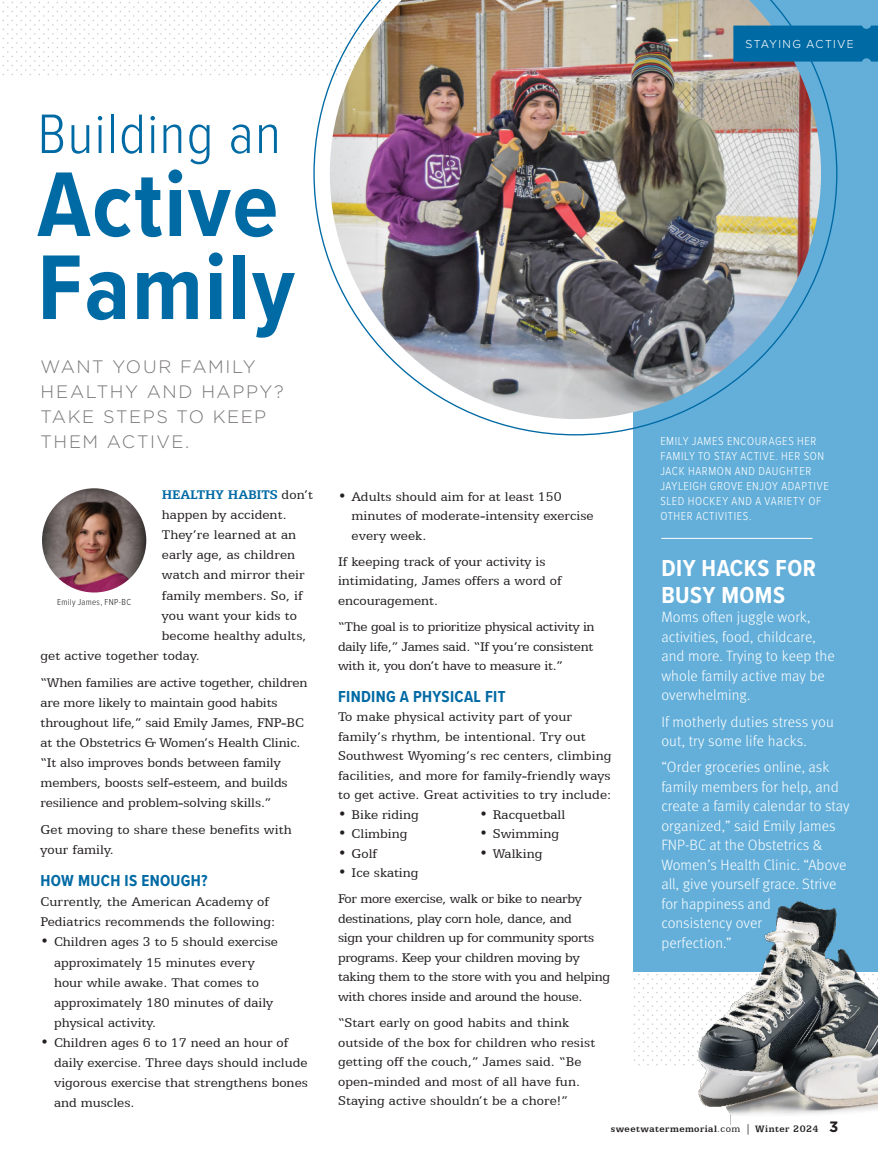
<style>
.page{position:relative;width:878px;height:1161px;background:#fff}
.page>*{position:absolute;margin:0;border:0;box-sizing:border-box;transform-origin:0 0}
.t1{font:700 95.25px/82.9px "Proxima Nova Cond";letter-spacing:.02em;color:#006aa4}
.t2{font:300 57.6px "Proxima Nova Cond";letter-spacing:.02em;color:#006aa4}
.t3{font:700 24px/27px "Proxima Nova Cond";letter-spacing:.02em;color:#fff}
.t4{font:300 18px/24.9px "Gotham";letter-spacing:.09em;color:#797575}
.t5{font:700 16.5px "Proxima Nova Cond";letter-spacing:.02em;color:#006aa4}
.t6{font:300 15px/19.5px "Meta Pro";letter-spacing:.005em;color:#fff}
.t7{font:14.25px/20.1px "Egyptian 505 BT";color:#231f20}
.t8{font:14.25px/19.5px "Egyptian 505 BT";letter-spacing:-.02em;color:#231f20}
.t9{font:700 14.25px "Egyptian 505 BT";letter-spacing:-.01em;color:#006aa4}
.t10{font:300 12px/15px "Proxima Nova Cond";letter-spacing:.05em;color:#fff}
.t11{font:300 12px "Proxima Nova";letter-spacing:.125em;color:#fff}
.t12{font:700 10.5px "Egyptian 505 BT";letter-spacing:.045em;color:#231f20}
.t13{font:300 9px "Proxima Nova Cond";letter-spacing:.035em;color:#231f20}
.s1{font-weight:400;color:#231f20}
.s2{font-family:"Gotham";font-weight:300}
.s3{font-weight:400}
.s4{font-family:"Minion Pro";font-weight:400}
.s5{font-family:"Gotham";font-size:15px}
</style>
<div class="page">
<svg style="left:3px;top:1px;width:307px;height:74px"></svg>
<div style="left:633px;top:0;width:245px;height:971px;background:#63afda"></div>
<img style="left:313px;top:0;width:524px;height:435px">
<img style="left:42px;top:488px;width:104px;height:105px;border-radius:52px">
<img style="left:633px;top:901px;width:245px;height:224px">
<hr style="left:661px;top:538px;width:151px;height:1px;background:#fff">
<div style="left:733px;top:26px;width:145px;height:36px;background:#006aa4"></div>
<p class="t11" style="left:745px;top:35px;width:109px">STAYING ACTIVE</p>
<h2 class="t2" style="left:38px;top:91px;width:245px">Building an</h2>
<h1 class="t1" style="left:38px;top:161px;width:258px">Active<br>Family</h1>
<p class="t4" style="left:40px;top:354px;width:245px">WANT YOUR FAMILY<br>HEALTHY AND HAPPY?<br>TAKE STEPS TO KEEP<br>THEM ACTIVE.</p>
<p class="t9" style="left:162px;top:486px;width:153px">HEALTHY HABITS <span class="s1">don’t</span></p>
<p class="t7" style="left:162px;top:505px;width:126px">happen by accident.</p>
<p class="t7" style="left:162px;top:525px;width:136px">They’re learned at an</p>
<p class="t7" style="left:162px;top:545px;width:135px">early age, as children</p>
<p class="t7" style="left:162px;top:565px;width:144px">watch and mirror their</p>
<p class="t7" style="left:162px;top:585px;width:142px">family members. So, if</p>
<p class="t7" style="left:162px;top:605px;width:137px">you want your kids to</p>
<p class="t7" style="left:162px;top:625px;width:146px">become healthy adults,</p>
<p class="t7" style="left:41px;top:645px;width:161px">get active together today.</p>
<p class="t7" style="left:41px;top:672px;width:268px">“When families are active together, children are more likely to maintain good habits throughout life,” said Emily James, FNP-BC at the Obstetrics &amp; Women’s Health Clinic. “It also improves bonds between family members, boosts self-esteem, and builds resilience and problem-solving skills.”</p>
<p class="t7" style="left:41px;top:819px;width:253px">Get moving to share these benefits with your family.</p>
<p class="t5" style="left:40px;top:869px;width:169px">HOW MUCH IS ENOUGH?</p>
<p class="t7" style="left:40px;top:892px;width:236px">Currently, the American Academy of<br>Pediatrics recommends the following:</p>
<p class="t7" style="left:54px;top:932px;width:225px;text-indent:-13px">• Children ages 3 to 5 should exercise approximately 15 minutes every hour while awake. That comes to approximately 180 minutes of daily physical activity.</p>
<p class="t7" style="left:54px;top:1032px;width:255px;text-indent:-13px">• Children ages 6 to 17 need an hour of daily exercise. Three days should include vigorous exercise that strengthens bones and muscles.</p>
<p class="t13" style="left:57px;top:596px;width:75px">Emily James, FNP-BC</p>
<p class="t7" style="left:351px;top:486px;width:243px;line-height:19.5px;text-indent:-13px">• Adults should aim for at least 150 minutes of moderate-intensity exercise every week.</p>
<p class="t7" style="left:338px;top:552px;width:225px;line-height:19.5px">If keeping track of your activity is intimidating, James offers a word of encouragement.</p>
<p class="t7" style="left:338px;top:617px;width:258px;line-height:19.5px;text-align:justify">“The goal is to prioritize physical activity in daily life,” James said. “If you’re consistent with it, you don’t have to measure it.”</p>
<p class="t5" style="left:338px;top:684px;width:169px">FINDING A PHYSICAL FIT</p>
<p class="t7" style="left:338px;top:707px;width:275px;line-height:19.5px">To make physical activity part of your family’s rhythm, be intentional. Try out Southwest Wyoming’s rec centers, climbing facilities, and more for family-friendly ways to get active. Great activities to try include:</p>
<p class="t7" style="left:338px;top:804px;width:82px">• Bike riding</p>
<p class="t7" style="left:338px;top:823px;width:71px">• Climbing</p>
<p class="t7" style="left:338px;top:843px;width:41px">• Golf</p>
<p class="t7" style="left:338px;top:862px;width:82px">• Ice skating</p>
<p class="t7" style="left:479px;top:804px;width:87px">• Racquetball</p>
<p class="t7" style="left:479px;top:823px;width:81px">• Swimming</p>
<p class="t7" style="left:479px;top:843px;width:64px">• Walking</p>
<p class="t8" style="left:338px;top:889px;width:274px">For more exercise, walk or bike to nearby destinations, play corn hole, dance, and<br>sign your children up for community sports programs. Keep your children moving by taking them to the store with you and helping with chores inside and around the house.</p>
<p class="t7" style="left:338px;top:1013px;width:259px;line-height:19.5px">“Start early on good habits and think outside of the box for children who resist getting off the couch,” James said. “Be open-minded and most of all have fun.<br>Staying active shouldn’t be a chore!”</p>
<p class="t10" style="left:660px;top:433px;width:170px">EMILY JAMES ENCOURAGES HER<br>FAMILY TO STAY ACTIVE. HER SON<br>JACK HARMON AND DAUGHTER<br>JAYLEIGH GROVE ENJOY ADAPTIVE<br>SLED HOCKEY AND A VARIETY OF<br>OTHER ACTIVITIES.</p>
<h3 class="t3" style="left:661px;top:554px;width:156px">DIY HACKS FOR<br>BUSY MOMS</h3>
<p class="t6" style="left:661px;top:607px;width:175px">Moms often juggle work, activities, food, childcare, and more. Trying to keep the whole family active may be overwhelming.</p>
<p class="t6" style="left:661px;top:711px;width:174px">If motherly duties stress you out, try some life hacks.</p>
<p class="t6" style="left:661px;top:757px;width:190px">“Order groceries online, ask family members for help, and create a family calendar to stay organized,” said Emily James<br>FNP-BC at the Obstetrics &amp;<br>Women’s Health Clinic. “Above all, give yourself grace. Strive for happiness and<br>consistency over<br>perfection.”</p>
<p class="t12" style="left:610px;top:1123px;width:229px">sweetwatermemorial<span class="s2">.</span><span class="s3">com</span> <span class="s4">|</span> Winter 2024 <span class="s5">3</span></p>
</div>
